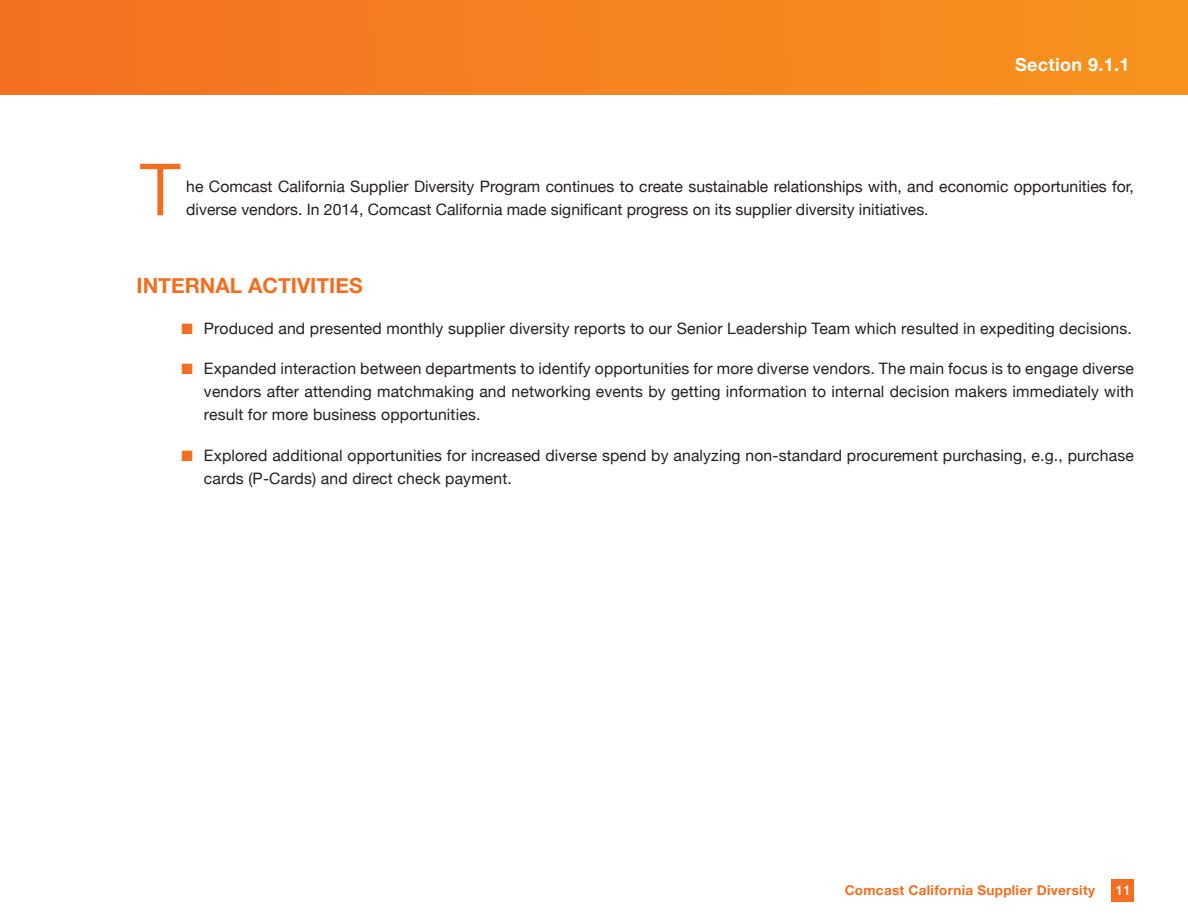
<style>
.page{position:relative;width:1188px;height:918px;background:#fff}
.page>*{position:absolute;margin:0;border:0;box-sizing:border-box;transform-origin:0 0}
.t1{font:73.5px "Gotham";color:#f36e21}
.t2{font:700 21px "Helvetica Neue";color:#f36e21}
.t3{font:700 18px "Helvetica Neue";letter-spacing:.02em;color:#fff}
.t4{font:15.75px/23.2px "Helvetica Neue";letter-spacing:.005em;color:#231f20}
.t5{font:700 13.5px "Helvetica Neue";letter-spacing:.02em;color:#f36e21}
.t6{font:500 13.5px "Helvetica Neue";color:#fff}
.s1{color:#f36e21}
</style>
<div class="page">
<div style="left:0;top:0;width:1188px;height:94px;background:linear-gradient(to right,#f37022,#f6941e)"></div>
<div style="left:1112px;top:879px;width:22px;height:23px;background:#f36e21"></div>
<p class="t3" style="left:1015px;top:54px;width:116px">Section 9.1.1</p>
<h1 class="t1" style="left:136px;top:145px;width:49px">T</h1>
<p class="t4" style="left:186px;top:175px;width:949px">he Comcast California Supplier Diversity Program continues to create sustainable relationships with, and economic opportunities for, diverse vendors. In 2014, Comcast California made significant progress on its supplier diversity initiatives.</p>
<h2 class="t2" style="left:136px;top:273px;width:228px">INTERNAL ACTIVITIES</h2>
<p class="t4" style="left:182px;top:316px;width:952px"><span class="s1">■</span> Produced and presented monthly supplier diversity reports to our Senior Leadership Team which resulted in expediting decisions.</p>
<p class="t4" style="left:204px;top:356px;width:932px;text-align:justify;text-indent:-22px"><span class="s1">■</span> Expanded interaction between departments to identify opportunities for more diverse vendors. The main focus is to engage diverse vendors after attending matchmaking and networking events by getting information to internal decision makers immediately with result for more business opportunities.</p>
<p class="t4" style="left:204px;top:443px;width:931px;text-indent:-22px"><span class="s1">■</span> Explored additional opportunities for increased diverse spend by analyzing non-standard procurement purchasing, e.g., purchase cards (P-Cards) and direct check payment.</p>
<p class="t5" style="left:845px;top:882px;width:252px">Comcast California Supplier Diversity</p>
<p class="t6" style="left:1116px;top:882px;width:17px">11</p>
</div>
